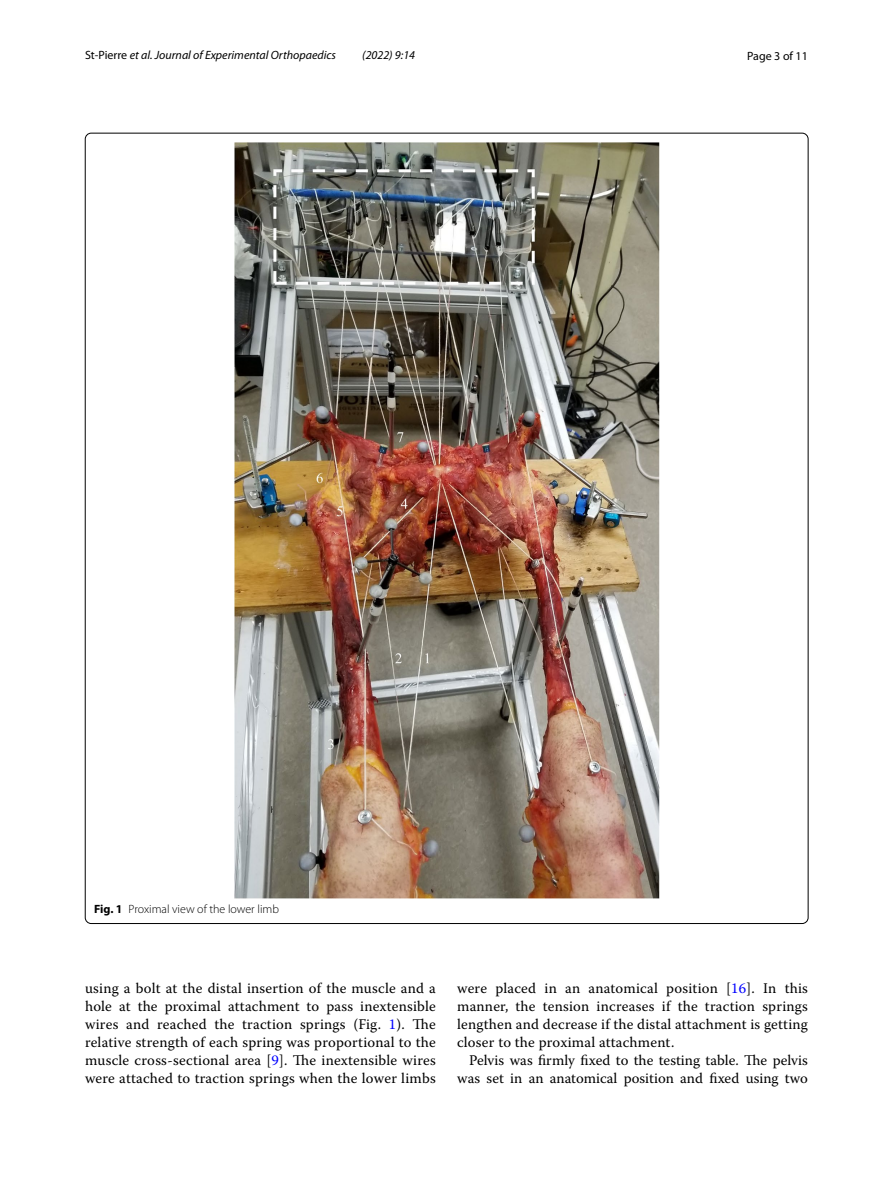
<style>
.page{position:relative;width:893px;height:1187px;background:#fff}
.page>*{position:absolute;margin:0;border:0;box-sizing:border-box;transform-origin:0 0}
.t1{font:14.7px/18px "Warnock Pro";letter-spacing:.01em;color:#000;text-align:justify}
.t2{font:italic 12px "Myriad Pro";color:#000}
.t3{font:300 12px "Myriad Pro";color:#000}
.t4{font:12px "Myriad Pro";color:#000}
.s1{font-style:normal}
.s2{font-weight:700}
.s3{color:#00f}
</style>
<div class="page">
<img style="left:234px;top:142px;width:425px;height:756px">
<p class="t2" style="left:85px;top:48px;width:253px"><span class="s1">St‑Pierre</span> et al. Journal of Experimental Orthopaedics</p>
<p class="t2" style="left:362px;top:48px;width:54px">(2022) 9:14</p>
<p class="t4" style="left:747px;top:48px;width:62px">Page 3 of 11</p>
<p class="t3" style="left:94px;top:902px;width:186px"><span class="s2">Fig. 1</span> Proximal view of the lower limb</p>
<p class="t1" style="left:85px;top:978px;width:352px">using a bolt at the distal insertion of the muscle and a hole at the proximal attachment to pass inextensible wires and reached the traction springs (Fig. <span class="s3">1</span>). The relative strength of each spring was proportional to the muscle cross-sectional area [<span class="s3">9</span>]. The inextensible wires were attached to traction springs when the lower limbs</p>
<p class="t1" style="left:457px;top:978px;width:352px">were placed in an anatomical position [<span class="s3">16</span>]. In this manner, the tension increases if the traction springs lengthen and decrease if the distal attachment is getting closer to the proximal attachment.</p>
<p class="t1" style="left:457px;top:1050px;width:352px;text-align:right">Pelvis was firmly fixed to the testing table. The pelvis was set in an anatomical position and fixed using two</p>
</div>
